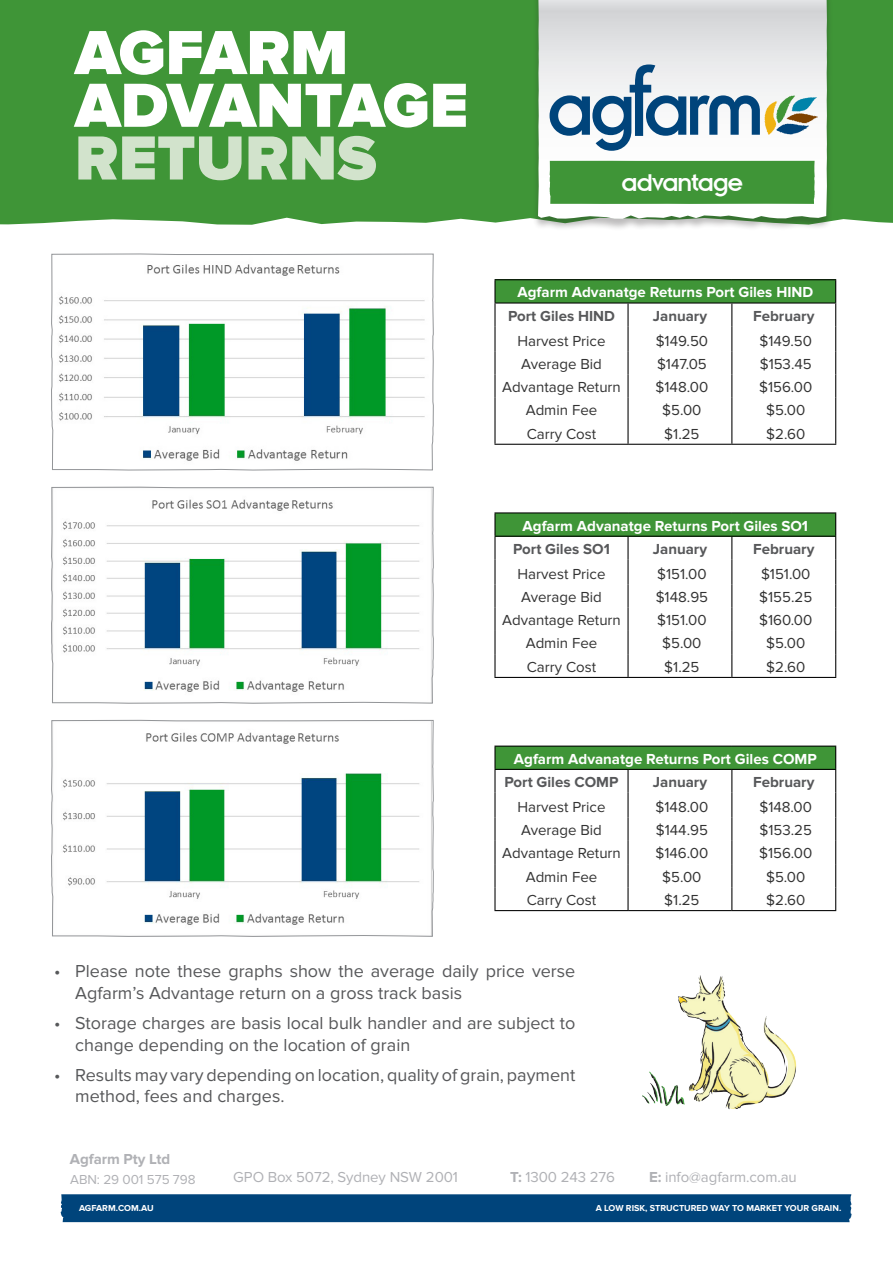
<style>
.page{position:relative;width:893px;height:1263px;background:#fff}
.page>*{position:absolute;margin:0;border:0;box-sizing:border-box;transform-origin:0 0}
.t1{font:900 64.5px/52.7px "Proxima Nova";color:#fff}
.t2{font:900 64.5px "Proxima Nova";color:#d2e3cc}
.t3{font:26.85px "Insignia";letter-spacing:-.05em;color:#fff}
.t4{font:18px/21.6px "Proxima Nova";color:#57585a}
.t5{font:15px "Proxima Nova";color:#333}
.t6{font:700 15px "Proxima Nova";color:#fff}
.t7{font:700 15px "Proxima Nova";color:#57585a}
.t8{font:15px "Proxima Nova";letter-spacing:-.005em;color:#b0b1b5}
.t9{font:700 15px "Proxima Nova";letter-spacing:-.005em;color:#b0b1b5}
.t10{font:13.5px "Proxima Nova";letter-spacing:-.005em;color:#b0b1b5}
.t11{font:700 9px "Proxima Nova";color:#fff}
.s1{font-weight:700}
</style>
<div class="page">
<div style="left:0;top:0;width:893px;height:225px;background:#3f9537"></div>
<div style="left:532px;top:0;width:301px;height:231px;background:#231f20;opacity:.3"></div>
<svg style="left:538px;top:0;width:289px;height:219px"></svg>
<div style="left:549px;top:161px;width:266px;height:43px;background:#3f9537"></div>
<svg style="left:550px;top:64px;width:268px;height:87px"></svg>
<div style="left:60px;top:1194px;width:792px;height:28px;background:#00447b"></div>
<svg style="left:51px;top:253px;width:383px;height:218px"></svg>
<svg style="left:51px;top:486px;width:383px;height:218px"></svg>
<svg style="left:51px;top:719px;width:383px;height:218px"></svg>
<img style="left:642px;top:975px;width:155px;height:135px">
<div style="left:495px;top:280px;width:341px;height:23px;background:#3f9537"></div>
<hr style="left:627px;top:304px;width:2px;height:22px;background:#000">
<hr style="left:494px;top:279px;width:134px;height:1px;background:#000">
<hr style="left:628px;top:279px;width:104px;height:1px;background:#000">
<hr style="left:732px;top:279px;width:104px;height:1px;background:#000">
<hr style="left:494px;top:302px;width:134px;height:2px;background:#000">
<hr style="left:628px;top:302px;width:104px;height:2px;background:#000">
<hr style="left:732px;top:302px;width:104px;height:2px;background:#000">
<hr style="left:627px;top:326px;width:2px;height:25px;background:#000">
<hr style="left:627px;top:351px;width:2px;height:23px;background:#000">
<hr style="left:627px;top:374px;width:2px;height:24px;background:#000">
<hr style="left:627px;top:398px;width:2px;height:23px;background:#000">
<hr style="left:494px;top:444px;width:134px;height:1px;background:#000">
<hr style="left:628px;top:444px;width:104px;height:1px;background:#000">
<hr style="left:732px;top:444px;width:104px;height:1px;background:#000">
<svg style="left:494px;top:280px;width:1px;height:164px"></svg>
<hr style="left:627px;top:421px;width:2px;height:23px;background:#000">
<svg style="left:731px;top:304px;width:1px;height:140px"></svg>
<svg style="left:835px;top:280px;width:1px;height:164px"></svg>
<div style="left:495px;top:513px;width:341px;height:23px;background:#3f9537"></div>
<hr style="left:627px;top:537px;width:2px;height:22px;background:#000">
<hr style="left:494px;top:512px;width:134px;height:1px;background:#000">
<hr style="left:628px;top:512px;width:104px;height:1px;background:#000">
<hr style="left:732px;top:512px;width:104px;height:1px;background:#000">
<hr style="left:494px;top:536px;width:134px;height:1px;background:#000">
<hr style="left:628px;top:536px;width:104px;height:1px;background:#000">
<hr style="left:732px;top:536px;width:104px;height:1px;background:#000">
<hr style="left:627px;top:559px;width:2px;height:25px;background:#000">
<hr style="left:627px;top:584px;width:2px;height:24px;background:#000">
<hr style="left:627px;top:608px;width:2px;height:23px;background:#000">
<hr style="left:627px;top:631px;width:2px;height:23px;background:#000">
<hr style="left:494px;top:677px;width:134px;height:1px;background:#000">
<hr style="left:628px;top:677px;width:104px;height:1px;background:#000">
<hr style="left:732px;top:677px;width:104px;height:1px;background:#000">
<svg style="left:494px;top:513px;width:1px;height:164px"></svg>
<hr style="left:627px;top:654px;width:2px;height:23px;background:#000">
<svg style="left:731px;top:537px;width:1px;height:140px"></svg>
<svg style="left:835px;top:513px;width:1px;height:164px"></svg>
<div style="left:495px;top:746px;width:341px;height:23px;background:#3f9537"></div>
<hr style="left:627px;top:770px;width:2px;height:23px;background:#000">
<hr style="left:494px;top:745px;width:134px;height:2px;background:#000">
<hr style="left:628px;top:745px;width:104px;height:2px;background:#000">
<hr style="left:732px;top:745px;width:104px;height:2px;background:#000">
<hr style="left:494px;top:769px;width:134px;height:1px;background:#000">
<hr style="left:628px;top:769px;width:104px;height:1px;background:#000">
<hr style="left:732px;top:769px;width:104px;height:1px;background:#000">
<hr style="left:627px;top:793px;width:2px;height:24px;background:#000">
<hr style="left:627px;top:817px;width:2px;height:24px;background:#000">
<hr style="left:627px;top:841px;width:2px;height:23px;background:#000">
<hr style="left:627px;top:864px;width:2px;height:23px;background:#000">
<hr style="left:494px;top:910px;width:134px;height:1px;background:#000">
<hr style="left:628px;top:910px;width:104px;height:1px;background:#000">
<hr style="left:732px;top:910px;width:104px;height:1px;background:#000">
<svg style="left:494px;top:747px;width:1px;height:163px"></svg>
<hr style="left:627px;top:887px;width:2px;height:23px;background:#000">
<svg style="left:731px;top:770px;width:1px;height:140px"></svg>
<svg style="left:835px;top:747px;width:1px;height:163px"></svg>
<h1 class="t1" style="left:75px;top:28px;width:395px">AGFARM<br>ADVANTAGE</h1>
<h1 class="t2" style="left:75px;top:121px;width:303px">RETURNS</h1>
<h2 class="t3" style="left:621px;top:168px;width:124px">advantage</h2>
<p class="t6" style="left:517px;top:284px;width:297px">Agfarm Advanatge Returns Port Giles HIND</p>
<p class="t7" style="left:508px;top:307px;width:108px">Port Giles HIND</p>
<p class="t7" style="left:653px;top:307px;width:56px">January</p>
<p class="t7" style="left:753px;top:307px;width:63px">February</p>
<p class="t5" style="left:518px;top:332px;width:89px">Harvest Price</p>
<p class="t5" style="left:656px;top:332px;width:54px">$149.50</p>
<p class="t5" style="left:759px;top:332px;width:54px">$149.50</p>
<p class="t5" style="left:521px;top:355px;width:82px">Average Bid</p>
<p class="t5" style="left:657px;top:355px;width:51px">$147.05</p>
<p class="t5" style="left:760px;top:355px;width:54px">$153.45</p>
<p class="t5" style="left:502px;top:378px;width:120px">Advantage Return</p>
<p class="t5" style="left:656px;top:378px;width:54px">$148.00</p>
<p class="t5" style="left:759px;top:378px;width:55px">$156.00</p>
<p class="t5" style="left:526px;top:402px;width:73px">Admin Fee</p>
<p class="t5" style="left:662px;top:402px;width:41px">$5.00</p>
<p class="t5" style="left:766px;top:402px;width:41px">$5.00</p>
<p class="t5" style="left:527px;top:425px;width:71px">Carry Cost</p>
<p class="t5" style="left:664px;top:425px;width:37px">$1.25</p>
<p class="t5" style="left:766px;top:425px;width:40px">$2.60</p>
<p class="t6" style="left:523px;top:517px;width:287px">Agfarm Advanatge Returns Port Giles SO1</p>
<p class="t7" style="left:513px;top:540px;width:98px">Port Giles SO1</p>
<p class="t7" style="left:653px;top:540px;width:56px">January</p>
<p class="t7" style="left:753px;top:540px;width:63px">February</p>
<p class="t5" style="left:518px;top:565px;width:89px">Harvest Price</p>
<p class="t5" style="left:657px;top:565px;width:51px">$151.00</p>
<p class="t5" style="left:761px;top:565px;width:51px">$151.00</p>
<p class="t5" style="left:521px;top:588px;width:82px">Average Bid</p>
<p class="t5" style="left:656px;top:588px;width:54px">$148.95</p>
<p class="t5" style="left:759px;top:588px;width:55px">$155.25</p>
<p class="t5" style="left:502px;top:612px;width:120px">Advantage Return</p>
<p class="t5" style="left:657px;top:612px;width:51px">$151.00</p>
<p class="t5" style="left:759px;top:612px;width:55px">$160.00</p>
<p class="t5" style="left:526px;top:635px;width:73px">Admin Fee</p>
<p class="t5" style="left:662px;top:635px;width:41px">$5.00</p>
<p class="t5" style="left:766px;top:635px;width:41px">$5.00</p>
<p class="t5" style="left:527px;top:658px;width:71px">Carry Cost</p>
<p class="t5" style="left:664px;top:658px;width:37px">$1.25</p>
<p class="t5" style="left:766px;top:658px;width:40px">$2.60</p>
<p class="t6" style="left:514px;top:750px;width:304px">Agfarm Advanatge Returns Port Giles COMP</p>
<p class="t7" style="left:504px;top:773px;width:116px">Port Giles COMP</p>
<p class="t7" style="left:653px;top:773px;width:56px">January</p>
<p class="t7" style="left:753px;top:773px;width:63px">February</p>
<p class="t5" style="left:518px;top:798px;width:89px">Harvest Price</p>
<p class="t5" style="left:656px;top:798px;width:54px">$148.00</p>
<p class="t5" style="left:759px;top:798px;width:54px">$148.00</p>
<p class="t5" style="left:521px;top:821px;width:82px">Average Bid</p>
<p class="t5" style="left:656px;top:821px;width:54px">$144.95</p>
<p class="t5" style="left:759px;top:821px;width:54px">$153.25</p>
<p class="t5" style="left:502px;top:845px;width:120px">Advantage Return</p>
<p class="t5" style="left:655px;top:845px;width:54px">$146.00</p>
<p class="t5" style="left:759px;top:845px;width:55px">$156.00</p>
<p class="t5" style="left:526px;top:868px;width:73px">Admin Fee</p>
<p class="t5" style="left:662px;top:868px;width:41px">$5.00</p>
<p class="t5" style="left:766px;top:868px;width:41px">$5.00</p>
<p class="t5" style="left:527px;top:891px;width:71px">Carry Cost</p>
<p class="t5" style="left:664px;top:891px;width:37px">$1.25</p>
<p class="t5" style="left:766px;top:891px;width:40px">$2.60</p>
<p class="t4" style="left:75px;top:961px;width:502px;text-indent:-21px">• Please note these graphs show the average daily price verse<br>Agfarm’s Advantage return on a gross track basis</p>
<p class="t4" style="left:75px;top:1012px;width:502px;text-indent:-21px">• Storage charges are basis local bulk handler and are subject to change depending on the location of grain</p>
<p class="t4" style="left:75px;top:1064px;width:502px;text-indent:-21px">• Results may vary depending on location, quality of grain, payment method, fees and charges.</p>
<p class="t9" style="left:70px;top:1150px;width:102px">Agfarm Pty Ltd</p>
<p class="t10" style="left:70px;top:1171px;width:127px">ABN: 29 001 575 798</p>
<p class="t8" style="left:233px;top:1168px;width:226px">GPO Box 5072, Sydney NSW 2001</p>
<p class="t8" style="left:510px;top:1168px;width:107px"><span class="s1">T:</span> 1300 243 276</p>
<p class="t8" style="left:649px;top:1168px;width:149px"><span class="s1">E:</span> info@agfarm.com.au</p>
<p class="t11" style="left:79px;top:1203px;width:76px">AGFARM.COM.AU</p>
<p class="t11" style="left:596px;top:1203px;width:247px">A LOW RISK, STRUCTURED WAY TO MARKET YOUR GRAIN.</p>
</div>
